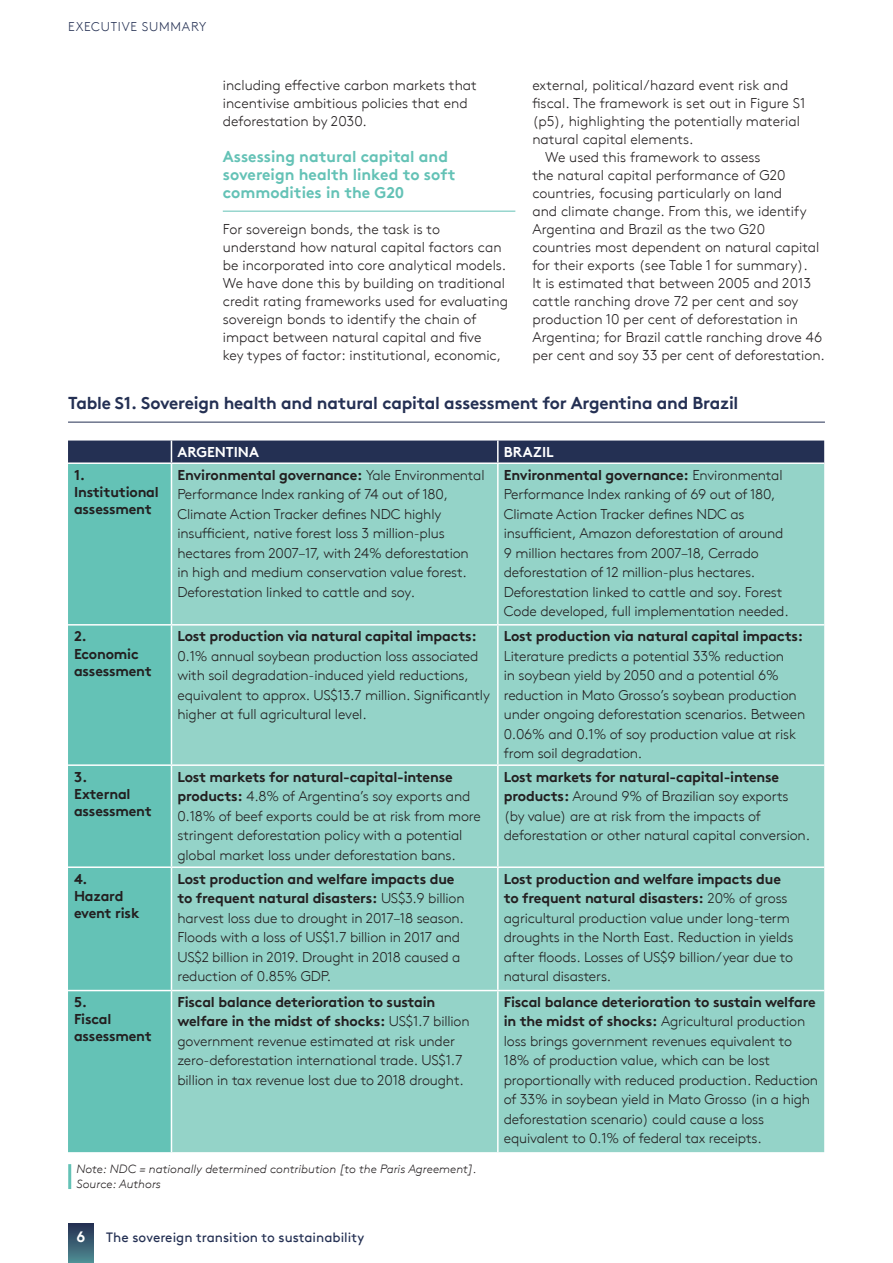
<style>
.page{position:relative;width:893px;height:1263px;background:#fff}
.page>*{position:absolute;margin:0;border:0;box-sizing:border-box;transform-origin:0 0}
.H1_-_Table___Chart{font:700 17.25px "Brown TT";letter-spacing:-.015em;color:#243053}
.t1{font:700 15.75px/18px "Brown TT";color:#64c2b6}
.t2{font:700 15px "Brown TT";color:#fff}
.Body{font:300 14.25px/19.5px "Brown TT";letter-spacing:-.015em;color:#231f20}
.Body_no_indent{font:300 14.25px/18px "Brown TT";color:#231f20}
.Body-2{font:700 14.25px/17.1px "Brown TT";letter-spacing:-.015em;color:#231f20}
.Body-3{font:700 14.25px "Brown TT";letter-spacing:-.005em;color:#fff}
.t3{font:13.5px "Brown TT";color:#243053}
.Body-4{font:300 12.75px "Brown TT";letter-spacing:.06em;color:#243053}
.Note_Column_Text{font:italic 300 12px/15px "Brown TT";color:#231f20}
.s1{font-weight:700}
</style>
<div class="page">
<div style="left:68px;top:1224px;width:26px;height:39px;background:linear-gradient(to bottom,#252f51,#508e94)"></div>
<div style="left:68px;top:464px;width:103px;height:688px;background:#64c2b6"></div>
<div style="left:172px;top:464px;width:652px;height:688px;background:#94d3c8"></div>
<div style="left:68px;top:440px;width:756px;height:22px;background:#243053"></div>
<hr style="left:497px;top:440px;width:2px;height:22px;background:#fff">
<hr style="left:497px;top:464px;width:2px;height:160px;background:#fff">
<hr style="left:68px;top:624px;width:103px;height:2px;background:#fff">
<hr style="left:171px;top:624px;width:327px;height:2px;background:#fff">
<hr style="left:498px;top:624px;width:326px;height:2px;background:#fff">
<hr style="left:497px;top:626px;width:2px;height:138px;background:#fff">
<hr style="left:68px;top:764px;width:103px;height:2px;background:#fff">
<hr style="left:171px;top:764px;width:327px;height:2px;background:#fff">
<hr style="left:498px;top:764px;width:326px;height:2px;background:#fff">
<hr style="left:497px;top:766px;width:2px;height:100px;background:#fff">
<hr style="left:68px;top:866px;width:103px;height:2px;background:#fff">
<hr style="left:171px;top:866px;width:327px;height:2px;background:#fff">
<hr style="left:498px;top:866px;width:326px;height:2px;background:#fff">
<hr style="left:497px;top:868px;width:2px;height:122px;background:#fff">
<hr style="left:68px;top:990px;width:103px;height:1px;background:#fff">
<hr style="left:171px;top:990px;width:327px;height:1px;background:#fff">
<hr style="left:498px;top:990px;width:326px;height:1px;background:#fff">
<hr style="left:497px;top:991px;width:2px;height:161px;background:#fff">
<hr style="left:223px;top:211px;width:292px;height:1px;background:#64c2b6">
<hr style="left:68px;top:422px;width:757px;height:1px;background:#243053">
<hr style="left:68px;top:1164px;width:3px;height:25px;background:#64c2b6">
<p class="Body-4" style="left:68px;top:19px;width:140px">EXECUTIVE SUMMARY</p>
<p class="Body" style="left:223px;top:76px;width:256px;line-height:18px">including effective carbon markets that incentivise ambitious policies that end deforestation by 2030.</p>
<h2 class="t1" style="left:223px;top:147px;width:234px">Assessing natural capital and sovereign health linked to soft commodities in the G20</h2>
<p class="Body_no_indent" style="left:223px;top:220px;width:287px">For sovereign bonds, the task is to understand how natural capital factors can be incorporated into core analytical models.<br>We have done this by building on traditional credit rating frameworks used for evaluating sovereign bonds to identify the chain of impact between natural capital and five<br>key types of factor: institutional, economic,</p>
<p class="Body_no_indent" style="left:532px;top:76px;width:275px">external, political/hazard event risk and fiscal. The framework is set out in Figure S1 (p5), highlighting the potentially material natural capital elements.</p>
<p class="Body" style="left:532px;top:148px;width:294px;line-height:18px;text-indent:13px">We used this framework to assess<br>the natural capital performance of G20 countries, focusing particularly on land<br>and climate change. From this, we identify Argentina and Brazil as the two G20 countries most dependent on natural capital for their exports (see Table 1 for summary).<br>It is estimated that between 2005 and 2013 cattle ranching drove 72 per cent and soy production 10 per cent of deforestation in Argentina; for Brazil cattle ranching drove 46 per cent and soy 33 per cent of deforestation.</p>
<p class="H1_-_Table___Chart" style="left:68px;top:392px;width:672px">Table S1. Sovereign health and natural capital assessment for Argentina and Brazil</p>
<p class="Body-3" style="left:178px;top:444px;width:83px">ARGENTINA</p>
<p class="Body-3" style="left:504px;top:444px;width:51px">BRAZIL</p>
<p class="Body-2" style="left:74px;top:466px;width:86px">1.<br>Institutional assessment</p>
<p class="Body" style="left:177px;top:465px;width:309px"><span class="s1">Environmental governance:</span> Yale Environmental Performance Index ranking of 74 out of 180, Climate Action Tracker defines NDC highly insufficient, native forest loss 3 million-plus hectares from 2007–17, with 24% deforestation<br>in high and medium conservation value forest.<br>Deforestation linked to cattle and soy.</p>
<p class="Body" style="left:504px;top:465px;width:286px"><span class="s1">Environmental governance:</span> Environmental Performance Index ranking of 69 out of 180, Climate Action Tracker defines NDC as insufficient, Amazon deforestation of around 9 million hectares from 2007–18, Cerrado deforestation of 12 million-plus hectares.<br>Deforestation linked to cattle and soy. Forest Code developed, full implementation needed.</p>
<p class="Body-2" style="left:74px;top:628px;width:14px">2.</p>
<p class="Body-2" style="left:74px;top:645px;width:79px">Economic assessment</p>
<p class="Body" style="left:177px;top:627px;width:314px"><span class="s1">Lost production via natural capital impacts:<br></span>0.1% annual soybean production loss associated with soil degradation-induced yield reductions, equivalent to approx. US$13.7 million. Significantly higher at full agricultural level.</p>
<p class="Body" style="left:504px;top:627px;width:303px"><span class="s1">Lost production via natural capital impacts:<br></span>Literature predicts a potential 33% reduction<br>in soybean yield by 2050 and a potential 6% reduction in Mato Grosso’s soybean production under ongoing deforestation scenarios. Between 0.06% and 0.1% of soy production value at risk from soil degradation.</p>
<p class="Body-2" style="left:74px;top:768px;width:15px">3.</p>
<p class="Body-2" style="left:74px;top:785px;width:79px">External assessment</p>
<p class="Body" style="left:177px;top:767px;width:305px"><span class="s1">Lost markets for natural-capital-intense products:</span> 4.8% of Argentina’s soy exports and 0.18% of beef exports could be at risk from more stringent deforestation policy with a potential global market loss under deforestation bans.</p>
<p class="Body" style="left:504px;top:767px;width:308px"><span class="s1">Lost markets for natural-capital-intense products:</span> Around 9% of Brazilian soy exports (by value) are at risk from the impacts of deforestation or other natural capital conversion.</p>
<p class="Body-2" style="left:74px;top:870px;width:15px">4.</p>
<p class="Body-2" style="left:74px;top:887px;width:67px">Hazard event risk</p>
<p class="Body" style="left:177px;top:869px;width:289px"><span class="s1">Lost production and welfare impacts due to frequent natural disasters:</span> US$3.9 billion harvest loss due to drought in 2017–18 season.<br>Floods with a loss of US$1.7 billion in 2017 and US$2 billion in 2019. Drought in 2018 caused a reduction of 0.85% GDP.</p>
<p class="Body" style="left:504px;top:869px;width:291px"><span class="s1">Lost production and welfare impacts due to frequent natural disasters:</span> 20% of gross agricultural production value under long-term droughts in the North East. Reduction in yields after floods. Losses of US$9 billion/year due to natural disasters.</p>
<p class="Body-2" style="left:74px;top:993px;width:15px">5.</p>
<p class="Body-2" style="left:74px;top:1010px;width:79px">Fiscal assessment</p>
<p class="Body" style="left:177px;top:992px;width:294px"><span class="s1">Fiscal balance deterioration to sustain welfare in the midst of shocks:</span> US$1.7 billion government revenue estimated at risk under zero-deforestation international trade. US$1.7 billion in tax revenue lost due to 2018 drought.</p>
<p class="Body" style="left:504px;top:992px;width:316px"><span class="s1">Fiscal balance deterioration to sustain welfare in the midst of shocks:</span> Agricultural production loss brings government revenues equivalent to 18% of production value, which can be lost proportionally with reduced production. Reduction of 33% in soybean yield in Mato Grosso (in a high deforestation scenario) could cause a loss equivalent to 0.1% of federal tax receipts.</p>
<p class="Note_Column_Text" style="left:77px;top:1162px;width:402px">Note: NDC = nationally determined contribution [to the Paris Agreement].<br>Source: Authors</p>
<p class="t2" style="left:76px;top:1228px;width:10px">6</p>
<p class="t3" style="left:106px;top:1229px;width:259px">The sovereign transition to sustainability</p>
</div>
